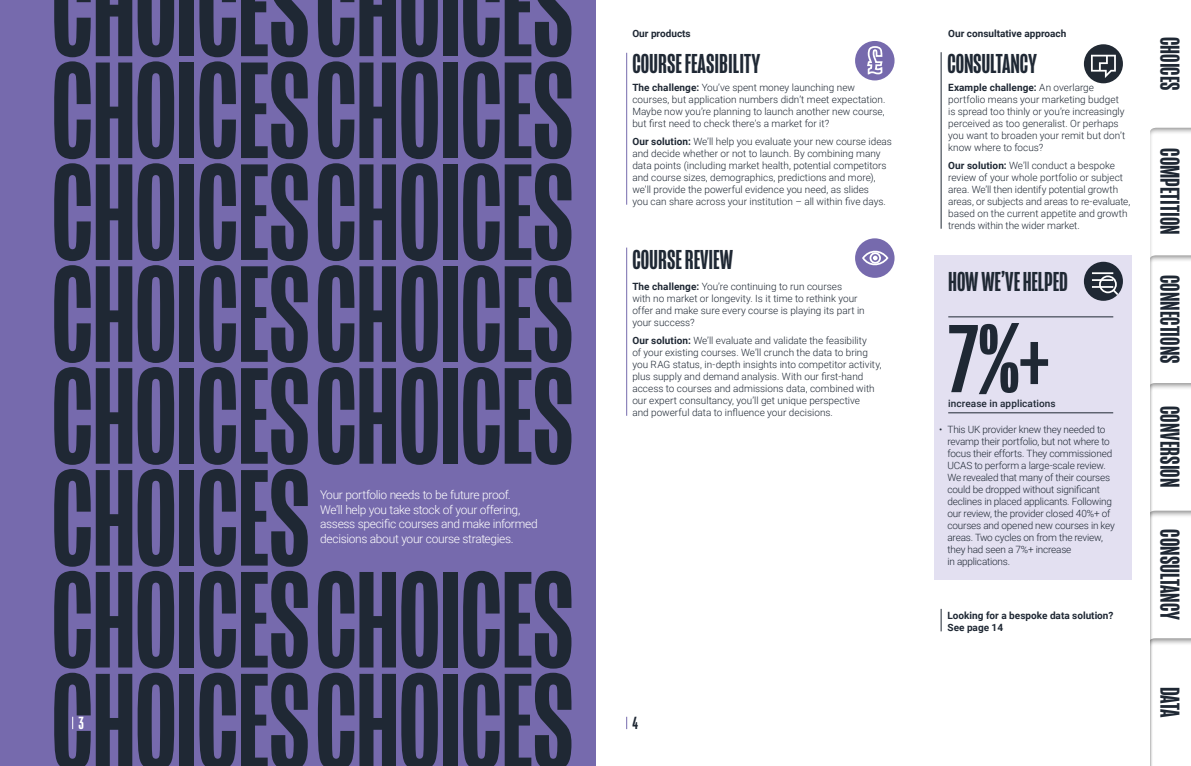
<style>
.page{position:relative;width:1191px;height:766px;background:#fff}
.page>*{position:absolute;margin:0;border:0;box-sizing:border-box;transform-origin:0 0}
.t1{font:500 140.4px/101.8px "Mongoose";letter-spacing:-.015em;color:#1f2834}
.t2{font:500 98.7px "Mongoose";color:#1f2834}
.t3{font:500 28px "Mongoose";color:#1f2834}
.t4{font:500 18px "Mongoose";color:#1f2834}
.t5{font:500 18px "Mongoose";color:#fff}
.t6{font:300 12px/14.5px "Roboto";letter-spacing:-.03em;color:#fff}
.t7{font:300 10px/12px "Roboto";color:#1f2834}
.t8{font:300 10px/12px "Roboto";letter-spacing:-.02em;color:#1f2834}
.t9{font:700 10px/12px "Roboto";color:#1f2834}
.t10{font:500 10px "Roboto";letter-spacing:.005em;color:#1f2834}
.s1{font-weight:700}
</style>
<div class="page">
<svg style="left:595px;top:0;width:596px;height:765px"></svg>
<div style="left:0;top:0;width:595px;height:765px;background:#766aad"></div>
<div style="left:934px;top:255px;width:197px;height:325px;background:#e3e0f1"></div>
<hr style="left:948px;top:316px;width:165px;height:1px;background:#1f2834">
<hr style="left:948px;top:412px;width:165px;height:1px;background:#1f2834">
<div style="left:855px;top:238px;width:39px;height:40px;background:#766aad;border-radius:50%"></div>
<svg style="left:862px;top:250px;width:27px;height:16px"></svg>
<div style="left:855px;top:41px;width:39px;height:39px;background:#766aad;border-radius:50%"></div>
<svg style="left:867px;top:46px;width:16px;height:29px"></svg>
<div style="left:1083px;top:262px;width:40px;height:39px;background:#1f2834;border-radius:50%"></div>
<div style="left:1099px;top:275px;width:17px;height:18px;border:2px solid #fff;border-radius:50%"></div>
<svg style="left:1110px;top:287px;width:12px;height:13px"></svg>
<hr style="left:1092px;top:272px;width:21px;height:2px;background:#fff">
<hr style="left:1092px;top:279px;width:21px;height:2px;background:#fff">
<hr style="left:1092px;top:286px;width:21px;height:2px;background:#fff">
<svg style="left:626px;top:716px;width:1px;height:13px"></svg>
<hr style="left:626px;top:53px;width:1px;height:152px;background:#766aad">
<hr style="left:626px;top:247px;width:1px;height:168px;background:#766aad">
<hr style="left:940px;top:52px;width:1px;height:177px;background:#1f2834">
<svg style="left:940px;top:608px;width:1px;height:23px"></svg>
<svg style="left:72px;top:716px;width:1px;height:13px"></svg>
<div style="left:1084px;top:44px;width:39px;height:39px;background:#212933;border-radius:50%"></div>
<svg style="left:1091px;top:55px;width:24px;height:23px"></svg>
<p class="t1" style="left:51px;top:-40px;width:524px">CHOICESCHOICES</p>
<p class="t1" style="left:51px;top:62px;width:524px">CHOICESCHOICES</p>
<p class="t1" style="left:51px;top:163px;width:524px">CHOICESCHOICES</p>
<p class="t1" style="left:51px;top:265px;width:524px">CHOICESCHOICES</p>
<p class="t1" style="left:51px;top:367px;width:524px">CHOICESCHOICES</p>
<p class="t1" style="left:51px;top:469px;width:261px">CHOICES</p>
<p class="t6" style="left:320px;top:487px;width:219px">Your portfolio needs to be future proof.<br>We’ll help you take stock of your offering, assess specific courses and make informed decisions about your course strategies.</p>
<p class="t1" style="left:51px;top:571px;width:524px">CHOICESCHOICES<br>CHOICESCHOICES</p>
<p class="t5" style="left:78px;top:712px;width:7px">3</p>
<p class="t9" style="left:632px;top:27px;width:60px">Our products</p>
<p class="t9" style="left:948px;top:27px;width:120px">Our consultative approach</p>
<p class="t3" style="left:632px;top:47px;width:129px">COURSE FEASIBILITY</p>
<p class="t7" style="left:632px;top:81px;width:255px"><span class="s1">The challenge:</span> You’ve spent money launching new courses, but application numbers didn’t meet expectation.<br>Maybe now you’re planning to launch another new course, but first need to check there’s a market for it?</p>
<p class="t7" style="left:632px;top:135px;width:261px"><span class="s1">Our solution:</span> We’ll help you evaluate your new course ideas and decide whether or not to launch. By combining many data points (including market health, potential competitors and course sizes, demographics, predictions and more), we’ll provide the powerful evidence you need, as slides<br>you can share across your institution – all within five days.</p>
<p class="t3" style="left:632px;top:243px;width:102px">COURSE REVIEW</p>
<p class="t7" style="left:632px;top:280px;width:234px"><span class="s1">The challenge:</span> You’re continuing to run courses<br>with no market or longevity. Is it time to rethink your offer and make sure every course is playing its part in your success?</p>
<p class="t7" style="left:632px;top:334px;width:251px"><span class="s1">Our solution:</span> We’ll evaluate and validate the feasibility<br>of your existing courses. We’ll crunch the data to bring you RAG status, in-depth insights into competitor activity, plus supply and demand analysis. With our first-hand access to courses and admissions data, combined with our expert consultancy, you’ll get unique perspective<br>and powerful data to influence your decisions.</p>
<p class="t4" style="left:632px;top:712px;width:7px">4</p>
<p class="t3" style="left:947px;top:47px;width:91px">CONSULTANCY</p>
<p class="t7" style="left:948px;top:81px;width:179px"><span class="s1">Example challenge:</span> An overlarge portfolio means your marketing budget is spread too thinly or you’re increasingly perceived as too generalist. Or perhaps you want to broaden your remit but don’t know where to focus?</p>
<p class="t7" style="left:948px;top:159px;width:184px"><span class="s1">Our solution:</span> We’ll conduct a bespoke review of your whole portfolio or subject area. We’ll then identify potential growth areas, or subjects and areas to re-evaluate, based on the current appetite and growth trends within the wider market.</p>
<p class="t3" style="left:948px;top:266px;width:121px">HOW WE’VE HELPED</p>
<p class="t2" style="left:948px;top:302px;width:102px">7%+</p>
<p class="t10" style="left:948px;top:396px;width:109px">increase in applications</p>
<p class="t8" style="left:947px;top:422px;width:169px;text-indent:-9px">• This UK provider knew they needed to revamp their portfolio, but not where to focus their efforts. They commissioned UCAS to perform a large-scale review.<br>We revealed that many of their courses could be dropped without significant declines in placed applicants. Following our review, the provider closed 40%+ of courses and opened new courses in key areas. Two cycles on from the review, they had seen a 7%+ increase<br>in applications.</p>
<p class="t9" style="left:947px;top:609px;width:167px">Looking for a bespoke data solution?<br>See page 14</p>
<p class="t3" style="left:1186px;top:37px;width:55px;rotate:90deg">CHOICES</p>
<p class="t3" style="left:1186px;top:148px;width:88px;rotate:90deg">COMPETITION</p>
<p class="t3" style="left:1186px;top:275px;width:90px;rotate:90deg">CONNECTIONS</p>
<p class="t3" style="left:1186px;top:406px;width:83px;rotate:90deg">CONVERSION</p>
<p class="t3" style="left:1186px;top:529px;width:92px;rotate:90deg">CONSULTANCY</p>
<p class="t3" style="left:1186px;top:686px;width:33px;rotate:90deg">DATA</p>
</div>
